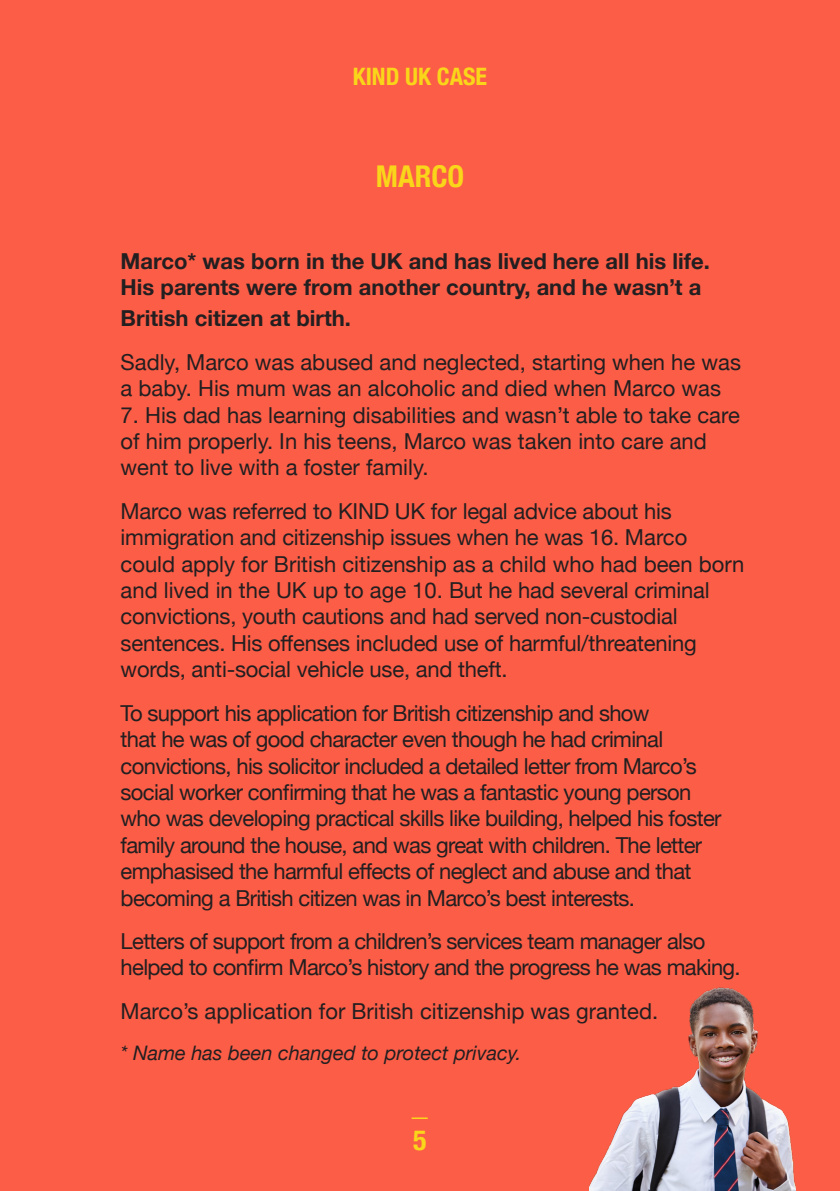
<style>
.page{position:relative;width:840px;height:1191px;background:#fff}
.page>*{position:absolute;margin:0;border:0;box-sizing:border-box;transform-origin:0 0}
.t1{font:700 32px "Helvetica Neue";color:#f9d61a}
.t2{font:700 condensed 30px "Helvetica Neue";color:#f9d61a}
.t3{font:700 condensed 28px "Helvetica Neue";color:#f9d61a}
.t4{font:700 condensed 24px "Helvetica Neue";color:#f9d61a}
.t5{font:22px/26.4px "Helvetica Neue";letter-spacing:-.01em;color:#231f20}
.t6{font:22px/26.4px "Helvetica Neue";letter-spacing:-.03em;color:#231f20}
.t7{font:700 22px/26.4px "Helvetica Neue";color:#231f20}
.t8{font:italic 20px "Helvetica Neue";color:#231f20}
</style>
<div class="page">
<div style="left:0;top:0;width:839px;height:1191px;background:#fc5d47"></div>
<img style="left:589px;top:987px;width:205px;height:204px">
<p class="t4" style="left:352px;top:57px;width:136px">KIND UK CASE</p>
<p class="t2" style="left:375px;top:151px;width:90px">MARCO</p>
<p class="t7" style="left:120px;top:248px;width:590px">Marco* was born in the UK and has lived here all his life.<br>His parents were from another country, and he wasn’t a</p>
<p class="t7" style="left:120px;top:306px;width:232px">British citizen at birth.</p>
<p class="t5" style="left:120px;top:350px;width:621px">Sadly, Marco was abused and neglected, starting when he was a baby. His mum was an alcoholic and died when Marco was</p>
<p class="t5" style="left:120px;top:403px;width:620px">7. His dad has learning disabilities and wasn’t able to take care of him properly. In his teens, Marco was taken into care and went to live with a foster family.</p>
<p class="t5" style="left:120px;top:499px;width:625px">Marco was referred to KIND UK for legal advice about his immigration and citizenship issues when he was 16. Marco could apply for British citizenship as a child who had been born and lived in the UK up to age 10. But he had several criminal convictions, youth cautions and had served non-custodial sentences. His offenses included use of harmful/threatening words, anti-social vehicle use, and theft.</p>
<p class="t6" style="left:120px;top:701px;width:602px">To support his application for British citizenship and show<br>that he was of good character even though he had criminal convictions, his solicitor included a detailed letter from Marco’s social worker confirming that he was a fantastic young person who was developing practical skills like building, helped his foster family around the house, and was great with children. The letter emphasised the harmful effects of neglect and abuse and that becoming a British citizen was in Marco’s best interests.</p>
<p class="t6" style="left:120px;top:929px;width:621px">Letters of support from a children’s services team manager also helped to confirm Marco’s history and the progress he was making.</p>
<p class="t5" style="left:120px;top:999px;width:538px">Marco’s application for British citizenship was granted.</p>
<p class="t8" style="left:120px;top:1038px;width:402px">* Name has been changed to protect privacy.</p>
<p class="t1" style="left:412px;top:1078px;width:17px">_</p>
<p class="t3" style="left:413px;top:1116px;width:15px">5</p>
</div>
